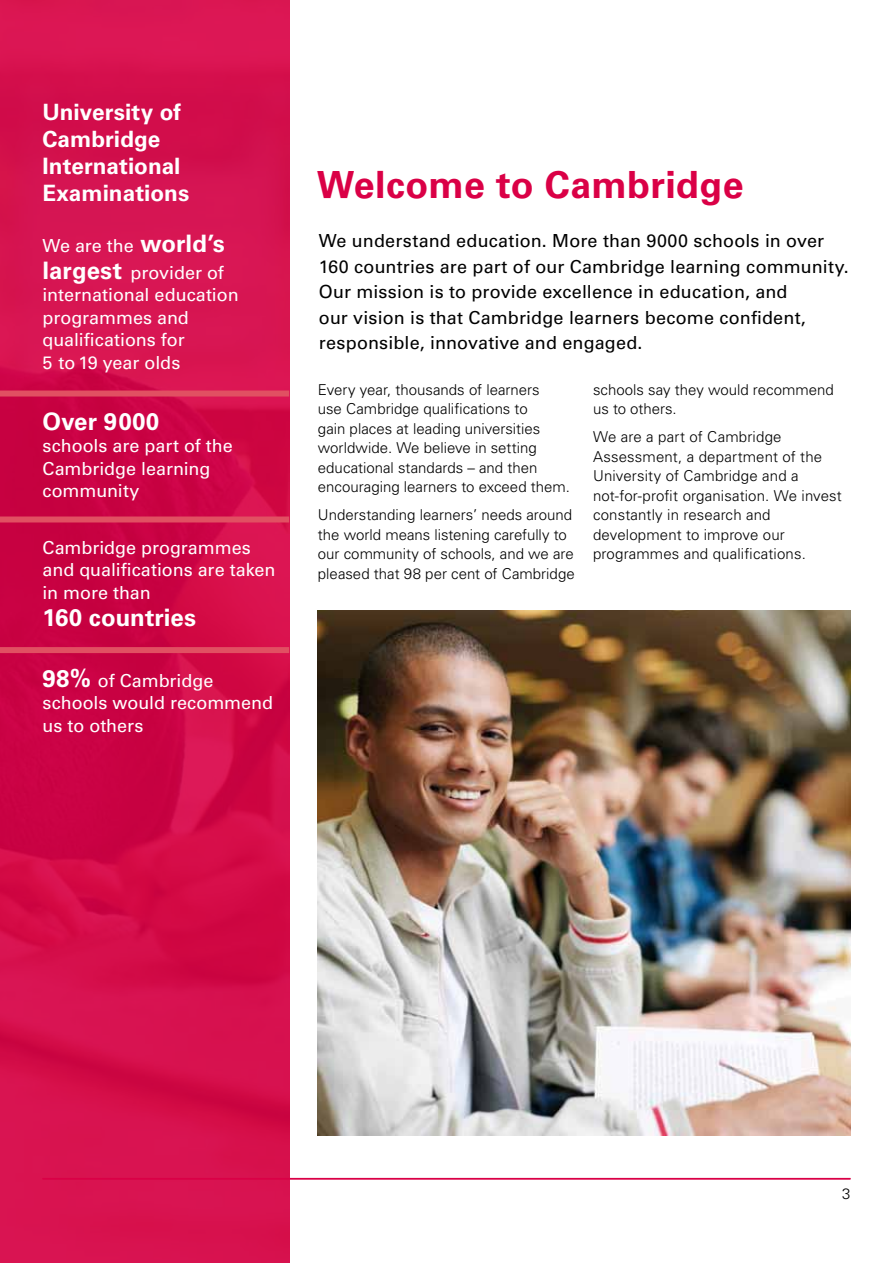
<style>
.page{position:relative;width:893px;height:1263px;background:#fff}
.page>*{position:absolute;margin:0;border:0;box-sizing:border-box;transform-origin:0 0}
.t1{font:700 37.5px "Univers";letter-spacing:.01em;color:#da0046}
.t2{font:700 24px "Univers";letter-spacing:.005em;color:#fff}
.t3{font:700 22.5px/27px "Univers";color:#fff}
.t4{font:18px/22.5px "Univers";letter-spacing:-.005em;color:#fff}
.t5{font:18px/25.5px "Univers";letter-spacing:.01em;color:#000}
.t6{font:300 15px/19.5px "Univers";color:#000}
.s1{font-weight:700;font-size:24px}
</style>
<div class="page">
<img style="left:318px;top:611px;width:532px;height:524px">
<hr style="left:43px;top:1178px;width:807px;height:1px;background:#da0046">
<div style="left:0;top:0;width:289px;height:1263px;background:linear-gradient(to right,#d00b4a,#d50f4c)"></div>
<div style="left:0;top:390px;width:289px;height:6px;background:#e15062"></div>
<div style="left:0;top:516px;width:289px;height:6px;background:#e15062"></div>
<div style="left:0;top:647px;width:289px;height:6px;background:#e15062"></div>
<h3 class="t3" style="left:43px;top:99px;width:148px">University of<br>Cambridge<br>International<br>Examinations</h3>
<p class="t4" style="left:43px;top:232px;width:184px;line-height:27px">We are the <span class="s1">world’s largest</span> provider of</p>
<p class="t4" style="left:43px;top:284px;width:198px">international education programmes and qualifications for<br>5 to 19 year olds</p>
<h2 class="t2" style="left:43px;top:407px;width:118px">Over 9000</h2>
<p class="t4" style="left:43px;top:435px;width:192px">schools are part of the<br>Cambridge learning community</p>
<p class="t4" style="left:43px;top:536px;width:235px">Cambridge programmes and qualifications are taken in more than</p>
<h2 class="t2" style="left:43px;top:603px;width:155px">160 countries</h2>
<p class="t4" style="left:43px;top:669px;width:232px"><span class="s1">98%</span> of Cambridge schools would recommend us to others</p>
<h1 class="t1" style="left:317px;top:163px;width:428px">Welcome to Cambridge</h1>
<p class="t5" style="left:319px;top:228px;width:531px">We understand education. More than 9000 schools in over 160 countries are part of our Cambridge learning community.<br>Our mission is to provide excellence in education, and<br>our vision is that Cambridge learners become confident, responsible, innovative and engaged.</p>
<p class="t6" style="left:318px;top:380px;width:254px">Every year, thousands of learners<br>use Cambridge qualifications to<br>gain places at leading universities worldwide. We believe in setting educational standards – and then encouraging learners to exceed them.</p>
<p class="t6" style="left:318px;top:505px;width:258px">Understanding learners’ needs around the world means listening carefully to our community of schools, and we are pleased that 98 per cent of Cambridge</p>
<p class="t6" style="left:593px;top:380px;width:242px">schools say they would recommend us to others.</p>
<p class="t6" style="left:593px;top:427px;width:250px">We are a part of Cambridge<br>Assessment, a department of the<br>University of Cambridge and a not-for-profit organisation. We invest constantly in research and development to improve our programmes and qualifications.</p>
<p class="t6" style="left:842px;top:1183px;width:10px">3</p>
</div>
